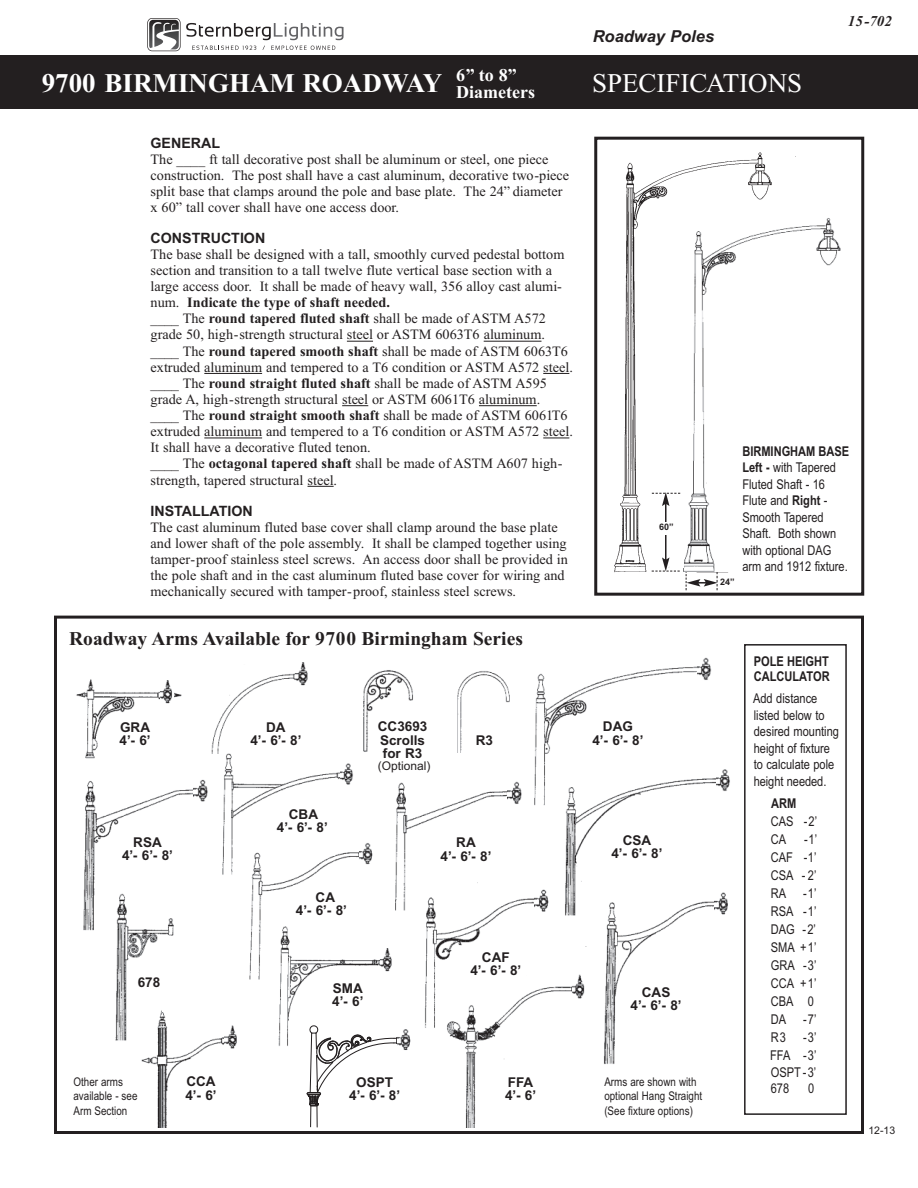
<style>
.page{position:relative;width:918px;height:1188px;background:#fff}
.page>*{position:absolute;margin:0;border:0;box-sizing:border-box;transform-origin:0 0}
.t1{font:700 27px "Times New Roman";color:#fff}
.t2{font:27px "Times New Roman";color:#fff}
.t3{font:700 19.5px "Times New Roman";color:#231f20}
.t4{font:700 18px/16.5px "Times New Roman";color:#fff}
.t5{font:italic 700 16.5px "Arial";color:#231f20}
.t6{font:italic 700 15px "Times New Roman";color:#231f20}
.t7{font:14.25px/16.2px "Times New Roman";color:#231f20}
.t8{font:700 14.25px "Arial";color:#231f20}
.t9{font:13.5px/16.5px "Arial Narrow";color:#231f20}
.t10{font:700 13.5px/13.5px "Arial";color:#231f20;text-align:center}
.t11{font:700 13.5px/15px "Arial Narrow";color:#231f20}
.t12{font:12px/14.4px "Arial Narrow";color:#231f20}
.t13{font:12px "Arial";color:#231f20}
.t14{font:10.5px "Arial";color:#231f20}
.t15{font:700 9px "Arial";color:#231f20}
.s1{font-weight:700}
</style>
<div class="page">
<div style="left:0;top:55px;width:918px;height:54px;background:#231f20"></div>
<div style="left:594px;top:137px;width:270px;height:459px;border:3px solid #231f20"></div>
<svg style="left:347px;top:341px;width:26px;height:1px"></svg>
<hr style="left:484px;top:341px;width:57px;height:1px;background:#231f20">
<hr style="left:204px;top:373px;width:58px;height:1px;background:#231f20">
<svg style="left:543px;top:373px;width:26px;height:1px"></svg>
<svg style="left:342px;top:405px;width:26px;height:1px"></svg>
<hr style="left:479px;top:405px;width:58px;height:1px;background:#231f20">
<hr style="left:204px;top:438px;width:58px;height:1px;background:#231f20">
<svg style="left:543px;top:438px;width:26px;height:1px"></svg>
<svg style="left:308px;top:486px;width:26px;height:1px"></svg>
<svg style="left:686px;top:573px;width:32px;height:17px"></svg>
<img style="left:614px;top:152px;width:158px;height:421px">
<img style="left:684px;top:215px;width:157px;height:357px">
<div style="left:741px;top:444px;width:112px;height:138px;background:#fff"></div>
<hr style="left:665px;top:503px;width:2px;height:57px;background:#231f20">
<svg style="left:652px;top:492px;width:28px;height:14px"></svg>
<svg style="left:652px;top:557px;width:28px;height:15px"></svg>
<div style="left:653px;top:522px;width:26px;height:13px;background:#fff"></div>
<div style="left:717px;top:305px;width:135px;height:105px;background:#fff"></div>
<div style="left:671px;top:557px;width:13px;height:11px;background:#fff"></div>
<div style="left:711px;top:451px;width:20px;height:38px;background:#fff"></div>
<div style="left:54px;top:616px;width:810px;height:518px;border:3px solid #231f20"></div>
<div style="left:744px;top:644px;width:103px;height:471px;border:2px solid #231f20"></div>
<img style="left:76px;top:666px;width:640px;height:462px">
<div style="left:162px;top:951px;width:85px;height:61px;background:#fff"></div>
<div style="left:111px;top:720px;width:48px;height:32px;background:#fff"></div>
<div style="left:627px;top:985px;width:58px;height:44px;background:#fff"></div>
<img style="left:438px;top:976px;width:151px;height:152px">
<div style="left:459px;top:947px;width:136px;height:28px;background:#fff"></div>
<div style="left:438px;top:965px;width:47px;height:27px;background:#fff"></div>
<div style="left:176px;top:1075px;width:50px;height:31px;background:#fff"></div>
<div style="left:130px;top:976px;width:38px;height:20px;background:#fff"></div>
<div style="left:116px;top:835px;width:63px;height:31px;background:#fff"></div>
<div style="left:585px;top:720px;width:66px;height:30px;background:#fff"></div>
<div style="left:465px;top:950px;width:61px;height:31px;background:#fff"></div>
<div style="left:418px;top:836px;width:96px;height:42px;background:#fff"></div>
<div style="left:423px;top:752px;width:18px;height:46px;background:#fff"></div>
<div style="left:696px;top:832px;width:34px;height:43px;background:#fff"></div>
<img style="left:716px;top:769px;width:14px;height:22px">
<img style="left:698px;top:657px;width:18px;height:26px">
<img style="left:508px;top:779px;width:18px;height:29px">
<img style="left:535px;top:882px;width:17px;height:32px">
<img style="left:194px;top:776px;width:2px;height:29px">
<img style="left:715px;top:890px;width:13px;height:28px">
<img style="left:160px;top:680px;width:14px;height:28px">
<img style="left:573px;top:974px;width:17px;height:27px">
<img style="left:418px;top:667px;width:8px;height:110px">
<img style="left:431px;top:666px;width:88px;height:86px">
<div style="left:603px;top:1076px;width:111px;height:48px;background:#fff"></div>
<svg style="left:196px;top:666px;width:222px;height:462px"></svg>
<div style="left:199px;top:754px;width:24px;height:16px;background:#fff"></div>
<img style="left:296px;top:662px;width:15px;height:28px">
<img style="left:359px;top:835px;width:21px;height:33px">
<img style="left:380px;top:948px;width:18px;height:28px">
<img style="left:397px;top:1021px;width:22px;height:36px">
<div style="left:675px;top:695px;width:17px;height:21px;background:#fff"></div>
<svg style="left:147px;top:18px;width:197px;height:33px"></svg>
<h1 class="t1" style="left:42px;top:67px;width:402px">9700 BIRMINGHAM ROADWAY</h1>
<p class="t5" style="left:593px;top:26px;width:123px">Roadway Poles</p>
<p class="t4" style="left:456px;top:67px;width:80px">6” to 8”<br>Diameters</p>
<h1 class="t2" style="left:592px;top:66px;width:212px">SpecificationS</h1>
<p class="t6" style="left:848px;top:12px;width:45px">15-702</p>
<p class="t8" style="left:151px;top:135px;width:71px">GENERAL</p>
<p class="t7" style="left:151px;top:151px;width:420px">the ____ ft tall decorative post shall be aluminum or steel, one piece construction. the post shall have a cast aluminum, decorative two-piece split base that clamps around the pole and base plate. the 24” diameter x 60” tall cover shall have one access door.</p>
<p class="t8" style="left:151px;top:229px;width:116px">CONSTRUCTION</p>
<p class="t7" style="left:151px;top:246px;width:424px">the base shall be designed with a tall, smoothly curved pedestal bottom section and transition to a tall twelve flute vertical base section with a large access door. it shall be made of heavy wall, 356 alloy cast alumi&shy;num. <span class="s1">Indicate the type of shaft needed.<br></span>____ the <span class="s1">round tapered fluted shaft</span> shall be made of aStM a572 grade 50, high-strength structural steel or aStM 6063t6 aluminum. ____ the <span class="s1">round tapered smooth shaft</span> shall be made of aStM 6063t6 extruded aluminum and tempered to a t6 condition or aStM a572 steel. ____ the <span class="s1">round straight fluted shaft</span> shall be made of aStM a595 grade a, high-strength structural steel or aStM 6061t6 aluminum.<br>____ the <span class="s1">round straight smooth shaft</span> shall be made of aStM 6061t6 extruded aluminum and tempered to a t6 condition or aStM a572 steel. it shall have a decorative fluted tenon.<br>____ the <span class="s1">octagonal tapered shaft</span> shall be made of aStM a607 high&shy;strength, tapered structural steel.</p>
<p class="t8" style="left:151px;top:502px;width:104px">INSTALLATION</p>
<p class="t7" style="left:151px;top:519px;width:419px">the cast aluminum fluted base cover shall clamp around the base plate and lower shaft of the pole assembly. it shall be clamped together using tamper-proof stainless steel screws. an access door shall be provided in the pole shaft and in the cast aluminum fluted base cover for wiring and mechanically secured with tamper-proof, stainless steel screws.</p>
<h2 class="t3" style="left:69px;top:626px;width:455px">Roadway Arms Available for 9700 Birmingham Series</h2>
<p class="t10" style="left:120px;top:720px;width:33px;text-align:left">GRA<br>4’- 6’</p>
<p class="t10" style="left:250px;top:721px;width:53px;line-height:13px">DA<br>4’- 6’- 8’</p>
<p class="t10" style="left:378px;top:720px;width:51px;text-align:left">CC3693<br>Scrolls for R3</p>
<p class="t13" style="left:378px;top:759px;width:54px">(Optional)</p>
<p class="t10" style="left:476px;top:733px;width:19px">R3</p>
<p class="t10" style="left:277px;top:807px;width:53px;line-height:13px">CBA<br>4’- 6’- 8’</p>
<p class="t10" style="left:122px;top:835px;width:53px">RSA<br>4’- 6’- 8’</p>
<p class="t10" style="left:441px;top:836px;width:53px">RA<br>4’- 6’- 8’</p>
<p class="t10" style="left:296px;top:890px;width:53px;line-height:13px">CA<br>4’- 6’- 8’</p>
<p class="t10" style="left:470px;top:950px;width:53px">CAF<br>4’- 6’- 8’</p>
<p class="t10" style="left:138px;top:976px;width:24px">678</p>
<p class="t10" style="left:332px;top:982px;width:33px;line-height:13px;text-align:left">SMA<br>4’- 6’</p>
<p class="t12" style="left:74px;top:1074px;width:66px">Other arms available - see<br>Arm Section</p>
<p class="t10" style="left:185px;top:1075px;width:33px;text-align:left">CCA<br>4’- 6’</p>
<p class="t10" style="left:349px;top:1076px;width:53px;line-height:13px">OSPT<br>4’- 6’- 8’</p>
<p class="t10" style="left:505px;top:1075px;width:33px;text-align:left">FFA<br>4’- 6’</p>
<p class="t15" style="left:659px;top:522px;width:16px">60”</p>
<p class="t15" style="left:720px;top:577px;width:16px">24”</p>
<p class="t9" style="left:742px;top:443px;width:108px"><span class="s1">BIRMINGHAM BASE<br>Left -</span> with Tapered<br>Fluted Shaft - 16<br>Flute and <span class="s1">Right</span> -<br>Smooth Tapered<br>Shaft. Both shown with optional DAG arm and 1912 fixture.</p>
<p class="t10" style="left:592px;top:720px;width:53px">DAG<br>4’- 6’- 8’</p>
<p class="t10" style="left:611px;top:833px;width:53px">CSA<br>4’- 6’- 8’</p>
<p class="t10" style="left:631px;top:985px;width:53px">CAS<br>4’- 6’- 8’</p>
<p class="t12" style="left:604px;top:1075px;width:99px">Arms are shown with optional Hang Straight (See fixture options)</p>
<p class="t11" style="left:754px;top:654px;width:77px">POLE HEIGHT<br>CALCULATOR</p>
<p class="t9" style="left:753px;top:690px;width:87px">Add distance listed below to desired mounting height of fixture to calculate pole height needed.</p>
<p class="t11" style="left:771px;top:796px;width:27px">ARM</p>
<p class="t9" style="left:771px;top:813px;width:48px;line-height:18px">CAS -2’<br>CA</p>
<p class="t9" style="left:771px;top:831px;width:48px;line-height:18px;text-align:justify;text-indent:34px">-1’ CAF -1’ CSA - 2’ RA</p>
<p class="t9" style="left:771px;top:885px;width:47px;line-height:18px;text-indent:32px">-1’<br>RSA -1’<br>DAG -2’<br>SMA +1’<br>GRA -3’<br>CCA +1’<br>CBA 0<br>DA</p>
<p class="t9" style="left:803px;top:1011px;width:15px">-7’</p>
<p class="t9" style="left:770px;top:1029px;width:48px;line-height:18px;text-align:right">-3’<br>FFA -3’</p>
<p class="t9" style="left:771px;top:1064px;width:47px">OSPT -3’<br>678</p>
<p class="t9" style="left:771px;top:1029px;width:17px">R3</p>
<p class="t9" style="left:808px;top:1080px;width:8px">0</p>
<p class="t14" style="left:868px;top:1124px;width:28px">12-13</p>
</div>
